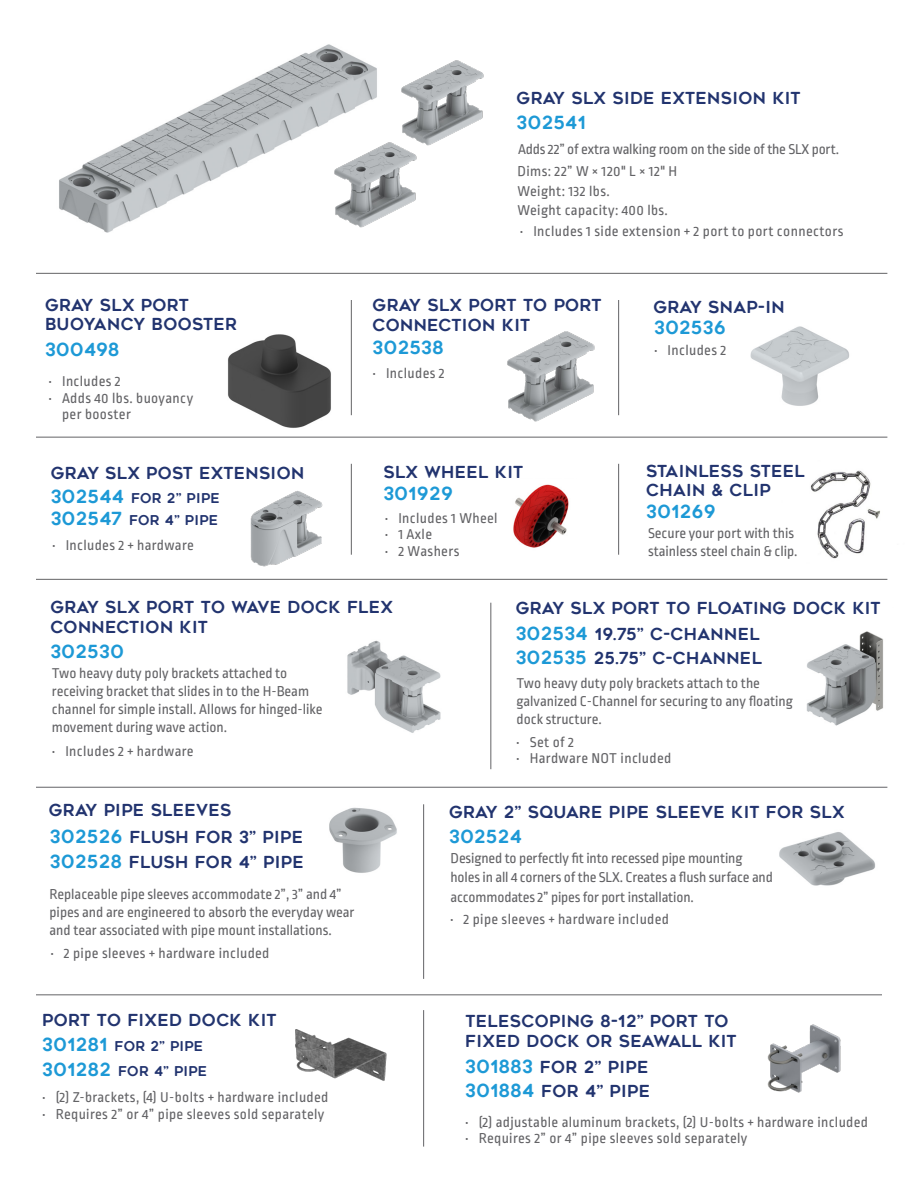
<style>
.page{position:relative;width:918px;height:1188px;background:#fff}
.page>*{position:absolute;margin:0;border:0;box-sizing:border-box;transform-origin:0 0}
.t1{font:18px "Geometos Rounded";letter-spacing:.025em;color:#1d99d6}
.t2{font:16.5px/19.5px "Geometos Rounded";letter-spacing:.025em;color:#22346f}
.t3{font:15px/18px "Ropa Sans Pro";color:#636366}
.t4{font:15px/16.5px "Ropa Sans Pro";letter-spacing:.025em;color:#636366}
.t5{font:13.5px "Geometos Rounded";letter-spacing:.025em;color:#22346f}
.s1{font-size:18px;color:#1d99d6}
</style>
<div class="page">
<img style="left:234px;top:491px;width:104px;height:88px">
<img style="left:779px;top:832px;width:96px;height:54px">
<img style="left:806px;top:631px;width:77px;height:95px">
<img style="left:329px;top:807px;width:68px;height:66px">
<img style="left:347px;top:640px;width:94px;height:93px">
<img style="left:810px;top:470px;width:70px;height:89px">
<img style="left:209px;top:334px;width:137px;height:103px">
<hr style="left:423px;top:1010px;width:1px;height:137px;background:#636366">
<hr style="left:423px;top:804px;width:1px;height:175px;background:#636366">
<hr style="left:36px;top:994px;width:846px;height:1px;background:#636366">
<hr style="left:36px;top:787px;width:851px;height:1px;background:#636366">
<hr style="left:36px;top:579px;width:851px;height:1px;background:#636366">
<hr style="left:36px;top:437px;width:851px;height:1px;background:#636366">
<hr style="left:36px;top:273px;width:851px;height:1px;background:#636366">
<img style="left:295px;top:1030px;width:92px;height:51px">
<img style="left:767px;top:1024px;width:74px;height:69px">
<hr style="left:490px;top:603px;width:1px;height:166px;background:#636366">
<hr style="left:351px;top:464px;width:1px;height:91px;background:#636366">
<hr style="left:351px;top:300px;width:1px;height:115px;background:#636366">
<hr style="left:618px;top:464px;width:1px;height:91px;background:#636366">
<hr style="left:618px;top:300px;width:1px;height:115px;background:#636366">
<img style="left:513px;top:484px;width:56px;height:64px">
<img style="left:59px;top:44px;width:318px;height:189px">
<img style="left:401px;top:60px;width:83px;height:85px">
<img style="left:319px;top:130px;width:111px;height:103px">
<img style="left:507px;top:331px;width:88px;height:91px">
<img style="left:750px;top:326px;width:99px;height:80px">
<p class="t2" style="left:517px;top:89px;width:285px">GRAY SLX SIDE EXTENSION KIT</p>
<p class="t1" style="left:517px;top:112px;width:71px">302541</p>
<p class="t3" style="left:518px;top:141px;width:323px">Adds 22” of extra walking room on the side of the SLX port.</p>
<p class="t4" style="left:518px;top:164px;width:161px">Dims: 22” W × 120" L × 12" H</p>
<p class="t4" style="left:518px;top:183px;width:94px">Weight: 132 lbs.</p>
<p class="t4" style="left:518px;top:203px;width:152px">Weight capacity: 400 lbs.</p>
<p class="t2" style="left:45px;top:295px;width:194px">GRAY SLX PORT<br>BUOYANCY BOOSTER</p>
<p class="t1" style="left:45px;top:340px;width:76px">300498</p>
<p class="t4" style="left:49px;top:374px;width:74px">• Includes 2</p>
<p class="t4" style="left:62px;top:390px;width:133px;text-indent:-14px">• Adds 40 lbs. buoyancy per booster</p>
<p class="t2" style="left:51px;top:463px;width:255px">GRAY SLX POST EXTENSION</p>
<p class="t5" style="left:51px;top:491px;width:171px"><span class="s1">302544</span> FOR 2” PIPE</p>
<p class="t5" style="left:51px;top:512px;width:169px"><span class="s1">302547</span> FOR 4” PIPE</p>
<p class="t4" style="left:52px;top:538px;width:143px">• Includes 2 + hardware</p>
<p class="t4" style="left:520px;top:224px;width:325px">• Includes 1 side extension + 2 port to port connectors</p>
<p class="t2" style="left:373px;top:296px;width:230px">GRAY SLX PORT TO PORT<br>CONNECTION KIT</p>
<p class="t4" style="left:373px;top:366px;width:74px">• Includes 2</p>
<p class="t1" style="left:373px;top:337px;width:73px">302538</p>
<p class="t2" style="left:383px;top:462px;width:141px">SLX WHEEL KIT</p>
<p class="t1" style="left:383px;top:483px;width:71px">301929</p>
<p class="t4" style="left:385px;top:511px;width:114px">• Includes 1 Wheel</p>
<p class="t3" style="left:385px;top:527px;width:49px">• 1 Axle</p>
<p class="t4" style="left:385px;top:544px;width:76px">• 2 Washers</p>
<p class="t2" style="left:653px;top:297px;width:133px">GRAY SNAP-IN</p>
<p class="t4" style="left:654px;top:343px;width:74px">• Includes 2</p>
<p class="t1" style="left:654px;top:317px;width:73px">302536</p>
<p class="t2" style="left:646px;top:461px;width:160px">STAINLESS STEEL<br>CHAIN &amp; CLIP</p>
<p class="t1" style="left:646px;top:501px;width:71px">301269</p>
<p class="t3" style="left:648px;top:525px;width:151px">Secure your port with this stainless steel chain &amp; clip.</p>
<p class="t2" style="left:50px;top:598px;width:344px">GRAY SLX PORT TO WAVE DOCK FLEX<br>CONNECTION KIT</p>
<p class="t2" style="left:516px;top:598px;width:366px">GRAY SLX PORT TO FLOATING DOCK KIT</p>
<p class="t2" style="left:516px;top:624px;width:245px"><span class="s1">302534</span> 19.75” C-CHANNEL</p>
<p class="t2" style="left:516px;top:648px;width:248px"><span class="s1">302535</span> 25.75” C-CHANNEL</p>
<p class="t1" style="left:50px;top:642px;width:75px">302530</p>
<p class="t3" style="left:52px;top:665px;width:272px">Two heavy duty poly brackets attached to receiving bracket that slides in to the H-Beam channel for simple install. Allows for hinged-like movement during wave action.</p>
<p class="t3" style="left:517px;top:675px;width:278px">Two heavy duty poly brackets attach to the galvanized C-Channel for securing to any floating dock structure.</p>
<p class="t3" style="left:516px;top:734px;width:59px">• Set of 2</p>
<p class="t4" style="left:516px;top:751px;width:157px">• Hardware NOT included</p>
<p class="t4" style="left:52px;top:744px;width:143px">• Includes 2 + hardware</p>
<p class="t2" style="left:49px;top:801px;width:184px">GRAY PIPE SLEEVES</p>
<p class="t2" style="left:50px;top:827px;width:254px"><span class="s1">302526</span> FLUSH FOR 3” PIPE</p>
<p class="t2" style="left:50px;top:852px;width:255px"><span class="s1">302528</span> FLUSH FOR 4” PIPE</p>
<p class="t3" style="left:50px;top:886px;width:307px">Replaceable pipe sleeves accommodate 2”, 3” and 4” pipes and are engineered to absorb the everyday wear and tear associated with pipe mount installations.</p>
<p class="t4" style="left:50px;top:946px;width:221px">• 2 pipe sleeves + hardware included</p>
<p class="t2" style="left:42px;top:1011px;width:236px">PORT TO FIXED DOCK KIT</p>
<p class="t5" style="left:42px;top:1039px;width:162px"><span class="s1">301281</span> FOR 2” PIPE</p>
<p class="t5" style="left:42px;top:1064px;width:166px"><span class="s1">301282</span> FOR 4” PIPE</p>
<p class="t4" style="left:42px;top:1090px;width:288px">• (2) Z-brackets, (4) U-bolts + hardware included</p>
<p class="t4" style="left:42px;top:1106px;width:284px">• Requires 2” or 4” pipe sleeves sold separately</p>
<p class="t2" style="left:449px;top:803px;width:397px">GRAY 2” SQUARE PIPE SLEEVE KIT FOR SLX</p>
<p class="t1" style="left:449px;top:826px;width:74px">302524</p>
<p class="t3" style="left:451px;top:849px;width:324px;line-height:19.5px">Designed to perfectly fit into recessed pipe mounting holes in all 4 corners of the SLX. Creates a flush surface and accommodates 2” pipes for port installation.</p>
<p class="t4" style="left:450px;top:912px;width:221px">• 2 pipe sleeves + hardware included</p>
<p class="t2" style="left:465px;top:1012px;width:265px">TELESCOPING 8-12” PORT TO</p>
<p class="t2" style="left:465px;top:1031px;width:273px">FIXED DOCK OR SEAWALL KIT</p>
<p class="t2" style="left:465px;top:1057px;width:185px"><span class="s1">301883</span> FOR 2” PIPE</p>
<p class="t2" style="left:465px;top:1081px;width:186px"><span class="s1">301884</span> FOR 4” PIPE</p>
<p class="t4" style="left:465px;top:1115px;width:404px">• (2) adjustable aluminum brackets, (2) U-bolts + hardware included</p>
<p class="t4" style="left:465px;top:1131px;width:284px">• Requires 2” or 4” pipe sleeves sold separately</p>
</div>
